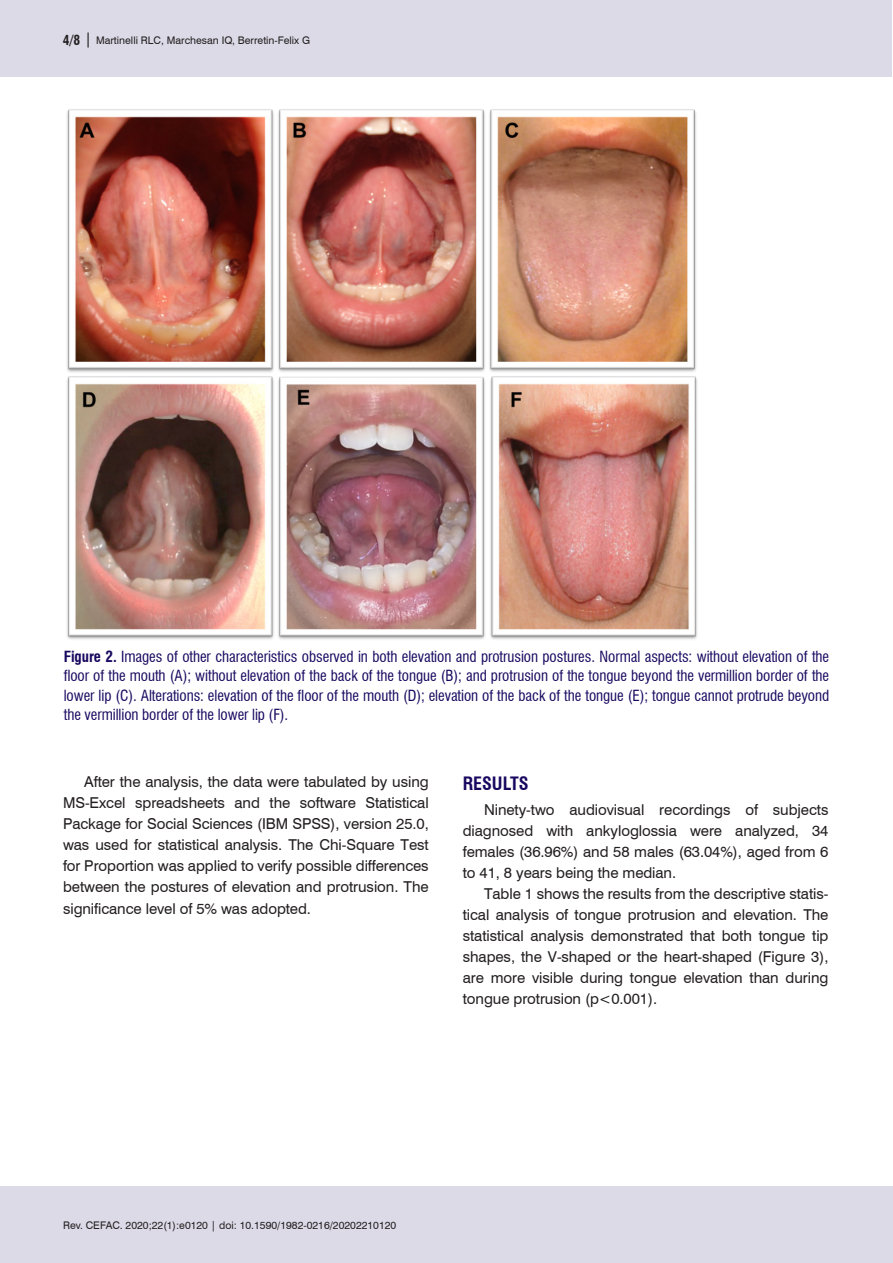
<style>
.page{position:relative;width:893px;height:1263px;background:#fff}
.page>*{position:absolute;margin:0;border:0;box-sizing:border-box;transform-origin:0 0}
.Nivel_1{font:700 condensed 18px "Swiss 721 BT";color:#18085f}
.Corpo_do_texto_INGL{font:15px/21px "Swiss 721 BT";letter-spacing:-.005em;color:#231f20;text-align:justify}
.Titulo_tabelas_e_gr{font:condensed 15px/19.5px "Swiss 721 BT";letter-spacing:-.005em;color:#18085f;text-align:justify}
.t1{font:10.5px "Swiss 721 BT";color:#231f20}
.s1{font-weight:700;font-stretch:condensed;font-size:13.5px}
.s2{font-size:15px}
.s3{font-weight:700}
</style>
<div class="page">
<div style="left:0;top:1186px;width:892px;height:77px;background:#dcdae7"></div>
<div style="left:0;top:0;width:892px;height:77px;background:#dcdae7"></div>
<img style="left:67px;top:109px;width:630px;height:531px">
<p class="t1" style="left:63px;top:33px;width:249px"><span class="s1">4/8</span> <span class="s2">|</span> Martinelli RLC, Marchesan IQ, Berretin-Felix G</p>
<p class="Titulo_tabelas_e_gr" style="left:64px;top:647px;width:767px"><span class="s3">Figure 2.</span> Images of other characteristics observed in both elevation and protrusion postures. Normal aspects: without elevation of the floor of the mouth (A); without elevation of the back of the tongue (B); and protrusion of the tongue beyond the vermillion border of the lower lip (C). Alterations: elevation of the floor of the mouth (D); elevation of the back of the tongue (E); tongue cannot protrude beyond the vermillion border of the lower lip (F).</p>
<p class="Corpo_do_texto_INGL" style="left:63px;top:771px;width:367px;text-indent:21px">After the analysis, the data were tabulated by using MS-Excel spreadsheets and the software Statistical Package for Social Sciences (IBM SPSS), version 25.0, was used for statistical analysis. The Chi-Square Test for Proportion was applied to verify possible differences between the postures of elevation and protrusion. The significance level of 5% was adopted.</p>
<p class="Nivel_1" style="left:463px;top:772px;width:67px">RESULTS</p>
<p class="Corpo_do_texto_INGL" style="left:463px;top:799px;width:367px;text-indent:21px">Ninety-two audiovisual recordings of subjects diagnosed with ankyloglossia were analyzed, 34 females (36.96%) and 58 males (63.04%), aged from 6 to 41, 8 years being the median.</p>
<p class="Corpo_do_texto_INGL" style="left:463px;top:883px;width:367px;text-indent:21px">Table 1 shows the results from the descriptive statis&shy;tical analysis of tongue protrusion and elevation. The statistical analysis demonstrated that both tongue tip shapes, the V-shaped or the heart-shaped (Figure 3), are more visible during tongue elevation than during tongue protrusion (p&lt;0.001).</p>
<p class="t1" style="left:63px;top:1218px;width:335px">Rev. CEFAC. 2020;22(1):e0120 | doi: 10.1590/1982-0216/20202210120</p>
</div>
